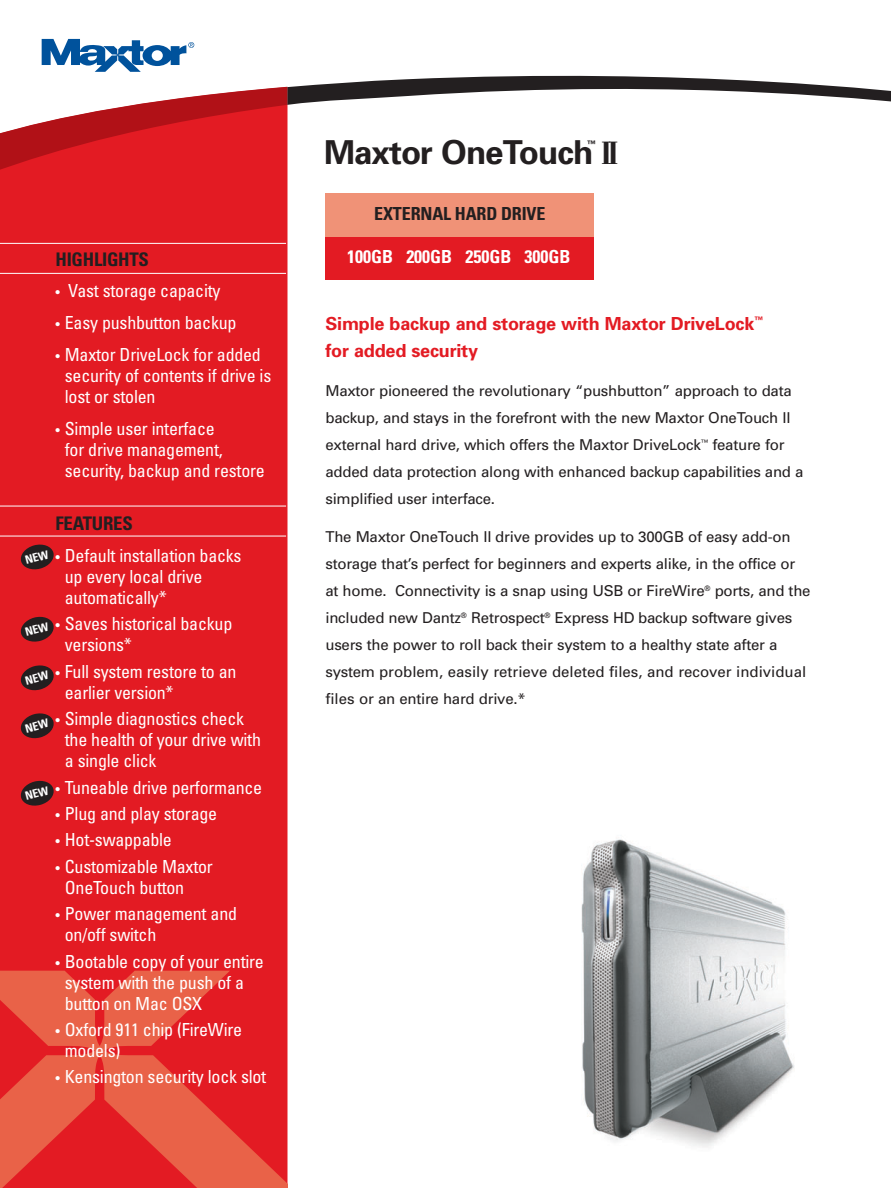
<style>
.page{position:relative;width:891px;height:1188px;background:#fff}
.page>*{position:absolute;margin:0;border:0;box-sizing:border-box;transform-origin:0 0}
.t1{font:700 33px "Univers";letter-spacing:-.03em;color:#231f20}
.t2{font:700 condensed 18.75px "Univers";letter-spacing:-.015em;color:#231f20}
.t3{font:condensed 18px/21px "Univers";letter-spacing:-.015em;color:#fff}
.t4{font:700 18px/27px "Univers";letter-spacing:-.01em;color:#e31b23}
.t5{font:700 condensed 18px "Univers";color:#fff}
.t6{font:700 condensed 18px "Univers";letter-spacing:-.01em;color:#231f20}
.t7{font:15px/27px "Univers";letter-spacing:-.015em;color:#231f20}
.t8{font:700 9px "Univers";color:#231f20}
.s1{font-family:"Bodoni";font-stretch:condensed;font-size:34.5px}
.s2{font-size:13.5px}
</style>
<div class="page">
<div style="left:0;top:174px;width:288px;height:797px;background:#e31b23"></div>
<svg style="left:0;top:39px;width:891px;height:135px"></svg>
<svg style="left:0;top:971px;width:288px;height:217px;background:#e53e35"></svg>
<div style="left:322px;top:139px;width:538px;height:38px;background:#fff"></div>
<div style="left:325px;top:193px;width:269px;height:86px;background:#e31b23"></div>
<div style="left:325px;top:193px;width:269px;height:43px;background:#f09277"></div>
<img style="left:581px;top:839px;width:213px;height:308px">
<hr style="left:0;top:243px;width:286px;height:1px;background:#fff">
<hr style="left:0;top:273px;width:286px;height:1px;background:#fff">
<hr style="left:0;top:506px;width:286px;height:1px;background:#fff">
<hr style="left:0;top:536px;width:286px;height:1px;background:#fff">
<svg style="left:19px;top:543px;width:36px;height:28px"></svg>
<svg style="left:19px;top:615px;width:36px;height:28px"></svg>
<svg style="left:19px;top:712px;width:36px;height:28px"></svg>
<svg style="left:19px;top:664px;width:36px;height:28px"></svg>
<svg style="left:19px;top:779px;width:36px;height:28px"></svg>
<h1 class="t1" style="left:324px;top:140px;width:295px">Maxtor OneTouch <span class="s1">II</span></h1>
<p class="t8" style="left:587px;top:141px;width:10px">™</p>
<p class="t6" style="left:374px;top:207px;width:173px">EXTERNAL HARD DRIVE</p>
<p class="t2" style="left:56px;top:252px;width:95px">HIGHLIGHTS</p>
<p class="t5" style="left:347px;top:250px;width:225px">100GB 200GB 250GB 300GB</p>
<p class="t3" style="left:56px;top:282px;width:167px"><span class="s2">•</span> Vast storage capacity</p>
<p class="t3" style="left:56px;top:314px;width:183px"><span class="s2">•</span> Easy pushbutton backup</p>
<p class="t3" style="left:65px;top:346px;width:208px;text-indent:-9px"><span class="s2">•</span> Maxtor DriveLock for added security of contents if drive is lost or stolen</p>
<p class="t3" style="left:65px;top:420px;width:201px;text-indent:-9px"><span class="s2">•</span> Simple user interface<br>for drive management, security, backup and restore</p>
<p class="t2" style="left:56px;top:517px;width:79px">FEATURES</p>
<p class="t3" style="left:65px;top:547px;width:178px;text-indent:-9px"><span class="s2">•</span> Default installation backs up every local drive automatically*</p>
<p class="t3" style="left:65px;top:615px;width:169px;text-indent:-9px"><span class="s2">•</span> Saves historical backup versions*</p>
<p class="t3" style="left:65px;top:663px;width:173px;text-indent:-9px"><span class="s2">•</span> Full system restore to an earlier version*</p>
<p class="t3" style="left:65px;top:710px;width:198px;text-indent:-9px"><span class="s2">•</span> Simple diagnostics check the health of your drive with a single click</p>
<p class="t3" style="left:56px;top:778px;width:208px"><span class="s2">•</span> Tuneable drive performance</p>
<p class="t3" style="left:56px;top:805px;width:163px"><span class="s2">•</span> Plug and play storage</p>
<p class="t3" style="left:56px;top:831px;width:118px"><span class="s2">•</span> Hot-swappable</p>
<p class="t3" style="left:65px;top:858px;width:150px;text-indent:-9px"><span class="s2">•</span> Customizable Maxtor<br>OneTouch button</p>
<p class="t3" style="left:65px;top:905px;width:174px;text-indent:-9px"><span class="s2">•</span> Power management and on/off switch</p>
<p class="t3" style="left:65px;top:952px;width:201px;text-indent:-9px"><span class="s2">•</span> Bootable copy of your entire system with the push of a button on Mac OSX</p>
<p class="t3" style="left:65px;top:1021px;width:179px;text-indent:-9px"><span class="s2">•</span> Oxford 911 chip (FireWire models)</p>
<p class="t3" style="left:56px;top:1068px;width:212px"><span class="s2">•</span> Kensington security lock slot</p>
<p class="t4" style="left:326px;top:312px;width:439px">Simple backup and storage with Maxtor DriveLock<sup>™ </sup>for added security</p>
<p class="t7" style="left:326px;top:379px;width:480px">Maxtor pioneered the revolutionary “pushbutton” approach to data backup, and stays in the forefront with the new Maxtor OneTouch II external hard drive, which offers the Maxtor DriveLock<sup>™</sup> feature for added data protection along with enhanced backup capabilities and a simplified user interface.</p>
<p class="t7" style="left:325px;top:525px;width:487px">The Maxtor OneTouch II drive provides up to 300GB of easy add-on storage that’s perfect for beginners and experts alike, in the office or at home. Connectivity is a snap using USB or FireWire<sup>®</sup> ports, and the included new Dantz<sup>®</sup> Retrospect<sup>®</sup> Express HD backup software gives users the power to roll back their system to a healthy state after a system problem, easily retrieve deleted files, and recover individual files or an entire hard drive.*</p>
</div>
